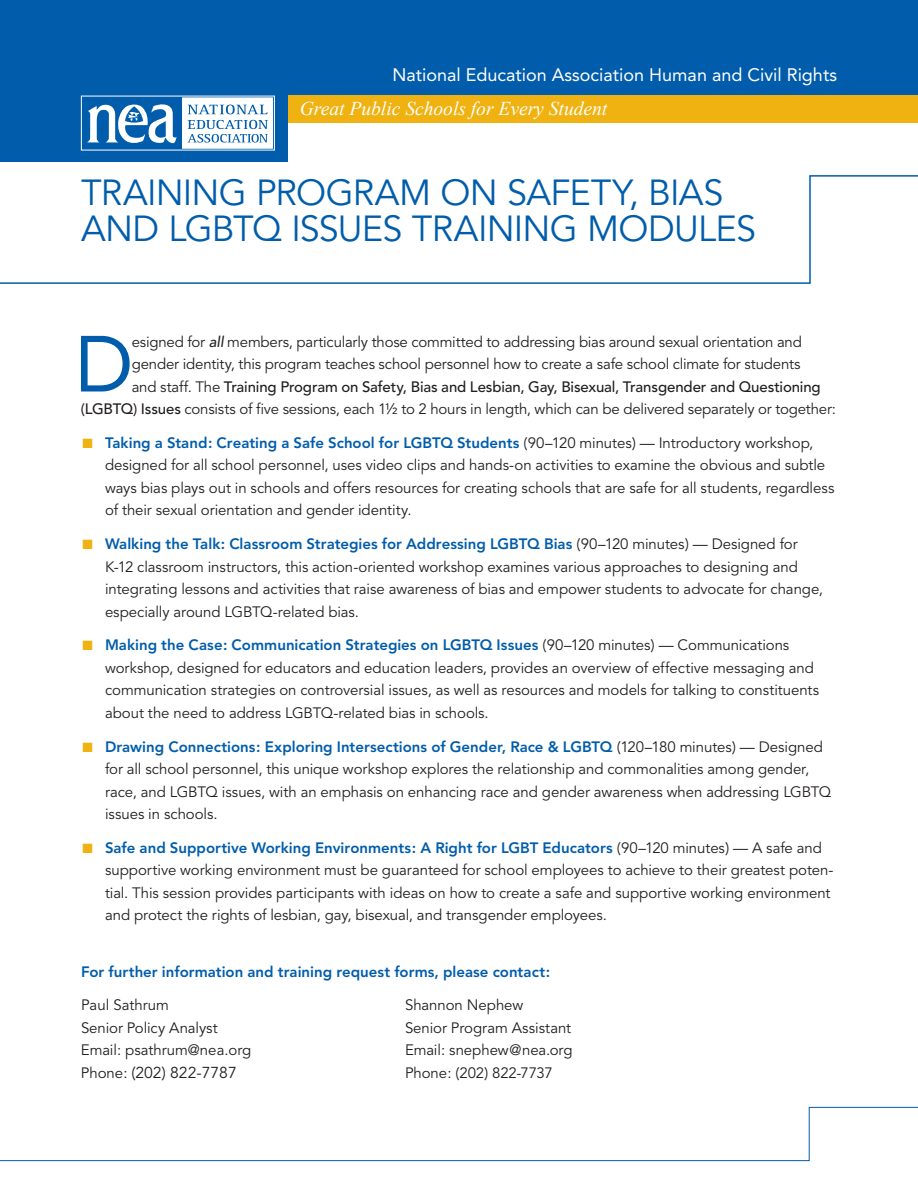
<style>
.page{position:relative;width:918px;height:1188px;background:#fff}
.page>*{position:absolute;margin:0;border:0;box-sizing:border-box;transform-origin:0 0}
.t1{font:78.6px "Avenir";color:#015dab}
.t2{font:36px/36px "Avenir";letter-spacing:-.02em;color:#015dab}
.t3{font:italic 19.5px "Times New Roman";color:#fff}
.t4{font:18px "Avenir";color:#fff}
.t5{font:15.75px "Avenir";color:#231f20}
.t6{font:15px/22.5px "Avenir";letter-spacing:-.005em;color:#231f20}
.t7{font:500 15px "Avenir";letter-spacing:-.01em;color:#231f20}
.t8{font:800 15px "Avenir";color:#015dab}
.s1{font-weight:500;font-style:italic}
.s2{font-weight:400}
.s3{font-weight:500}
.s4{color:#efb211}
.s5{font-weight:800;color:#015dab}
.s6{font-size:15px}
</style>
<div class="page">
<svg style="left:0;top:1107px;width:918px;height:54px"></svg>
<div style="left:0;top:0;width:918px;height:162px;background:#015dab"></div>
<div style="left:182px;top:97px;width:92px;height:52px;background:#fff"></div>
<svg style="left:87px;top:104px;width:90px;height:40px"></svg>
<svg style="left:188px;top:105px;width:79px;height:9px"></svg>
<svg style="left:187px;top:120px;width:81px;height:23px"></svg>
<div style="left:288px;top:96px;width:630px;height:66px;background:#fff"></div>
<div style="left:288px;top:96px;width:630px;height:27px;background:#efb211"></div>
<svg style="left:0;top:175px;width:918px;height:109px"></svg>
<p class="t4" style="left:392px;top:64px;width:446px">National Education Association Human and Civil Rights</p>
<h3 class="t3" style="left:300px;top:95px;width:309px">Great Public Schools for Every Student</h3>
<h2 class="t2" style="left:81px;top:175px;width:677px">TRAINING PROGRAM ON SAFETY, BIAS<br>AND LGBTQ ISSUES TRAINING MODULES</h2>
<h1 class="t1" style="left:75px;top:319px;width:60px">D</h1>
<p class="t6" style="left:132px;top:331px;width:672px">esigned for <span class="s1">all</span> members, particularly those committed to addressing bias around sexual orientation and</p>
<p class="t6" style="left:132px;top:353px;width:670px">gender identity, this program teaches school personnel how to create a safe school climate for students</p>
<p class="t7" style="left:132px;top:378px;width:691px"><span class="s2">and staff. The</span> Training Program on Safety, Bias and Lesbian, Gay, Bisexual, Transgender and Questioning</p>
<p class="t6" style="left:81px;top:398px;width:757px"><span class="s3">(LGBTQ) Issues</span> consists of five sessions, each 1½ to 2 hours in length, which can be delivered separately or together:</p>
<p class="t6" style="left:105px;top:432px;width:731px;text-indent:-22px"><span class="s4">■</span> <span class="s5">Taking a Stand: Creating a Safe School for LGBTQ Students</span> (90–120 minutes) — Introductory workshop, designed for all school personnel, uses video clips and hands-on activities to examine the obvious and subtle ways bias plays out in schools and offers resources for creating schools that are safe for all students, regardless of their sexual orientation and gender identity.</p>
<p class="t6" style="left:105px;top:533px;width:719px;text-indent:-22px"><span class="s4">■</span> <span class="s5">Walking the Talk: Classroom Strategies for Addressing LGBTQ Bias</span> (90–120 minutes) — Designed for K-12 classroom instructors, this action-oriented workshop examines various approaches to designing and integrating lessons and activities that raise awareness of bias and empower students to advocate for change, especially around LGBTQ-related bias.</p>
<p class="t6" style="left:105px;top:634px;width:716px;text-indent:-22px"><span class="s4">■</span> <span class="s5">Making the Case: Communication Strategies on LGBTQ Issues</span> (90–120 minutes) — Communications workshop, designed for educators and education leaders, provides an overview of effective messaging and communication strategies on controversial issues, as well as resources and models for talking to constituents about the need to address LGBTQ-related bias in schools.</p>
<p class="t6" style="left:105px;top:736px;width:728px;text-indent:-22px"><span class="s4">■</span> <span class="s5">Drawing Connections: Exploring Intersections of Gender, Race &amp; LGBTQ</span> (120–180 minutes) — Designed for all school personnel, this unique workshop explores the relationship and commonalities among gender, race, and LGBTQ issues, with an emphasis on enhancing race and gender awareness when addressing LGBTQ issues in schools.</p>
<p class="t6" style="left:105px;top:837px;width:730px;text-indent:-22px"><span class="s4">■</span> <span class="s5">Safe and Supportive Working Environments: A Right for LGBT Educators</span> (90–120 minutes) — A safe and supportive working environment must be guaranteed for school employees to achieve to their greatest poten&shy;tial. This session provides participants with ideas on how to create a safe and supportive working environment and protect the rights of lesbian, gay, bisexual, and transgender employees.</p>
<p class="t8" style="left:81px;top:962px;width:471px">For further information and training request forms, please contact:</p>
<p class="t6" style="left:81px;top:994px;width:138px">Paul Sathrum<br>Senior Policy Analyst</p>
<p class="t6" style="left:405px;top:994px;width:168px">Shannon Nephew<br>Senior Program Assistant</p>
<p class="t6" style="left:81px;top:1039px;width:172px">Email: psathrum@nea.org</p>
<p class="t6" style="left:405px;top:1039px;width:169px">Email: snephew@nea.org</p>
<p class="t5" style="left:81px;top:1063px;width:157px"><span class="s6">Phone:</span> (202) 822-7787</p>
<p class="t6" style="left:405px;top:1062px;width:149px">Phone: (202) 822-7737</p>
</div>
